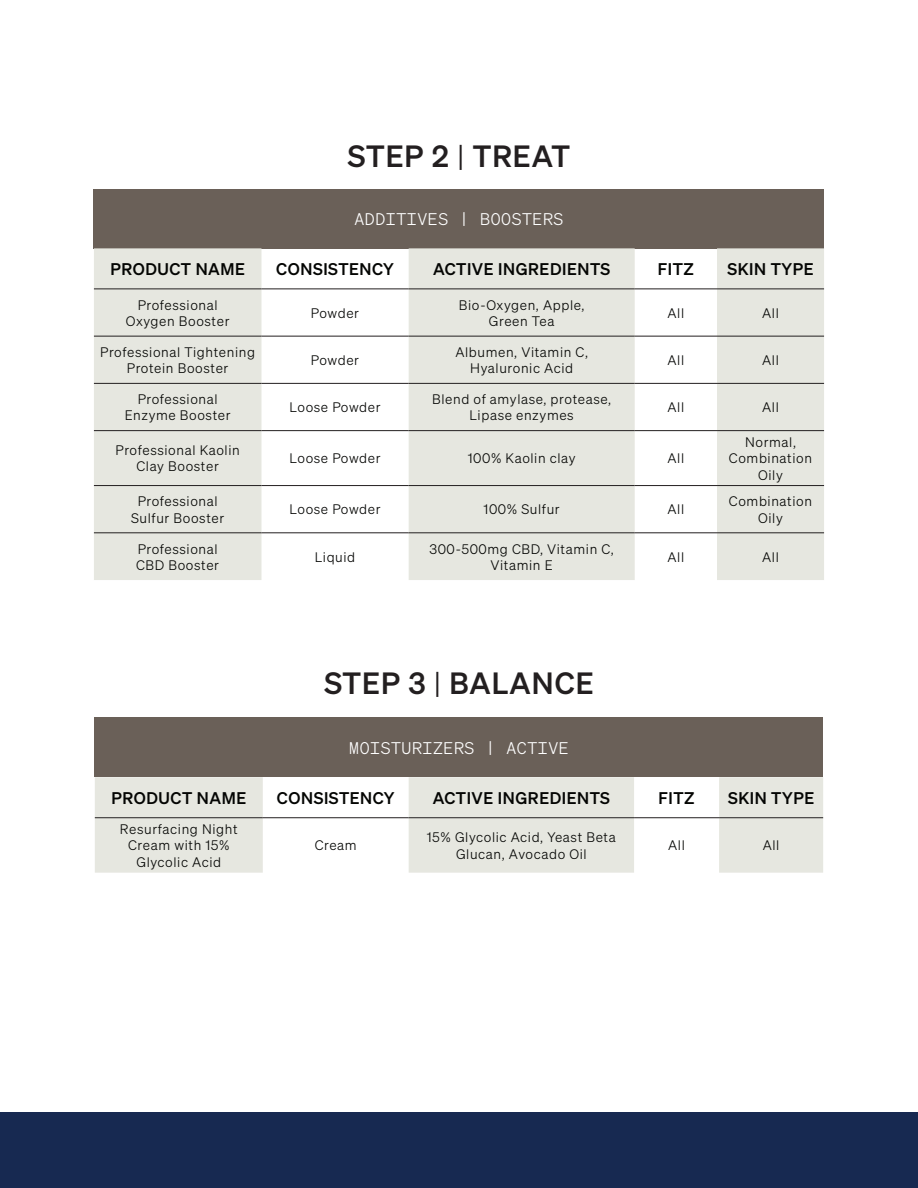
<style>
.page{position:relative;width:918px;height:1188px;background:#fff}
.page>*{position:absolute;margin:0;border:0;box-sizing:border-box;transform-origin:0 0}
.t1{font:30px "Sohne Kraftig";letter-spacing:.035em;color:#231f20}
.t2{font:16.5px "Sohne Kraftig";letter-spacing:.035em;color:#040503}
.t3{font:16.5px "Sohne Mono Leicht";letter-spacing:.035em;color:#fff}
.t4{font:13.5px/16.2px "Sohne Leicht";letter-spacing:.045em;color:#040503;text-align:center}
.s1{font-family:"Sohne Leicht"}
</style>
<div class="page">
<div style="left:0;top:1113px;width:918px;height:75px;background:#172951"></div>
<div style="left:94px;top:189px;width:730px;height:59px;background:#6a6058"></div>
<svg style="left:94px;top:248px;width:730px;height:332px;fill:#e6e7e0"></svg>
<hr style="left:94px;top:336px;width:167px;height:1px;background:#231f20">
<hr style="left:261px;top:336px;width:148px;height:1px;background:#231f20">
<hr style="left:409px;top:336px;width:226px;height:1px;background:#231f20">
<hr style="left:635px;top:336px;width:82px;height:1px;background:#231f20">
<hr style="left:717px;top:336px;width:107px;height:1px;background:#231f20">
<hr style="left:94px;top:383px;width:167px;height:1px;background:#231f20">
<hr style="left:261px;top:383px;width:148px;height:1px;background:#231f20">
<hr style="left:409px;top:383px;width:226px;height:1px;background:#231f20">
<hr style="left:635px;top:383px;width:82px;height:1px;background:#231f20">
<hr style="left:717px;top:383px;width:107px;height:1px;background:#231f20">
<hr style="left:94px;top:430px;width:167px;height:1px;background:#231f20">
<hr style="left:261px;top:430px;width:148px;height:1px;background:#231f20">
<hr style="left:409px;top:430px;width:226px;height:1px;background:#231f20">
<hr style="left:635px;top:430px;width:82px;height:1px;background:#231f20">
<hr style="left:717px;top:430px;width:107px;height:1px;background:#231f20">
<hr style="left:94px;top:485px;width:167px;height:1px;background:#231f20">
<hr style="left:261px;top:485px;width:148px;height:1px;background:#231f20">
<hr style="left:409px;top:485px;width:226px;height:1px;background:#231f20">
<hr style="left:635px;top:485px;width:82px;height:1px;background:#231f20">
<hr style="left:717px;top:485px;width:107px;height:1px;background:#231f20">
<hr style="left:94px;top:532px;width:167px;height:1px;background:#231f20">
<hr style="left:261px;top:532px;width:148px;height:1px;background:#231f20">
<hr style="left:409px;top:532px;width:226px;height:1px;background:#231f20">
<hr style="left:635px;top:532px;width:82px;height:1px;background:#231f20">
<hr style="left:717px;top:532px;width:107px;height:1px;background:#231f20">
<hr style="left:94px;top:289px;width:167px;height:1px;background:#231f20">
<hr style="left:261px;top:289px;width:148px;height:1px;background:#231f20">
<hr style="left:409px;top:289px;width:226px;height:1px;background:#231f20">
<hr style="left:635px;top:289px;width:82px;height:1px;background:#231f20">
<hr style="left:717px;top:289px;width:107px;height:1px;background:#231f20">
<div style="left:95px;top:718px;width:728px;height:59px;background:#6a6058"></div>
<svg style="left:95px;top:777px;width:728px;height:96px;fill:#e6e7e0"></svg>
<hr style="left:95px;top:817px;width:168px;height:1px;background:#231f20">
<hr style="left:263px;top:817px;width:146px;height:1px;background:#231f20">
<hr style="left:409px;top:817px;width:225px;height:1px;background:#231f20">
<hr style="left:634px;top:817px;width:85px;height:1px;background:#231f20">
<hr style="left:719px;top:817px;width:104px;height:1px;background:#231f20">
<p class="t1" style="left:348px;top:138px;width:224px">STEP 2 <span class="s1">|</span> TREAT</p>
<p class="t3" style="left:355px;top:209px;width:210px">ADDITIVES | BOOSTERS</p>
<p class="t2" style="left:110px;top:259px;width:136px">PRODUCT NAME</p>
<p class="t2" style="left:276px;top:259px;width:119px">CONSISTENCY</p>
<p class="t2" style="left:433px;top:259px;width:179px">ACTIVE INGREDIENTS</p>
<p class="t2" style="left:658px;top:259px;width:38px">FITZ</p>
<p class="t2" style="left:728px;top:259px;width:88px">SKIN TYPE</p>
<p class="t4" style="left:126px;top:297px;width:105px">Professional<br>Oxygen Booster</p>
<p class="t4" style="left:311px;top:305px;width:50px">Powder</p>
<p class="t4" style="left:459px;top:297px;width:127px">Bio-Oxygen, Apple,<br>Green Tea</p>
<p class="t4" style="left:668px;top:305px;width:18px">All</p>
<p class="t4" style="left:762px;top:305px;width:18px">All</p>
<p class="t4" style="left:100px;top:344px;width:156px">Professional Tightening<br>Protein Booster</p>
<p class="t4" style="left:311px;top:352px;width:50px">Powder</p>
<p class="t4" style="left:455px;top:344px;width:134px">Albumen, Vitamin C,</p>
<p class="t4" style="left:470px;top:360px;width:104px">Hyaluronic Acid</p>
<p class="t4" style="left:668px;top:352px;width:18px">All</p>
<p class="t4" style="left:762px;top:352px;width:18px">All</p>
<p class="t4" style="left:125px;top:391px;width:107px">Professional<br>Enzyme Booster</p>
<p class="t4" style="left:290px;top:399px;width:93px">Loose Powder</p>
<p class="t4" style="left:432px;top:391px;width:180px">Blend of amylase, protease,<br>Lipase enzymes</p>
<p class="t4" style="left:668px;top:399px;width:18px">All</p>
<p class="t4" style="left:762px;top:399px;width:18px">All</p>
<p class="t4" style="left:116px;top:442px;width:126px">Professional Kaolin<br>Clay Booster</p>
<p class="t4" style="left:290px;top:450px;width:93px">Loose Powder</p>
<p class="t4" style="left:468px;top:450px;width:109px">100% Kaolin clay</p>
<p class="t4" style="left:668px;top:450px;width:18px">All</p>
<p class="t4" style="left:745px;top:434px;width:52px">Normal,</p>
<p class="t4" style="left:729px;top:450px;width:85px">Combination</p>
<p class="t4" style="left:758px;top:466px;width:26px">Oily</p>
<p class="t4" style="left:131px;top:493px;width:95px">Professional<br>Sulfur Booster</p>
<p class="t4" style="left:290px;top:501px;width:93px">Loose Powder</p>
<p class="t4" style="left:484px;top:501px;width:78px">100% Sulfur</p>
<p class="t4" style="left:668px;top:501px;width:18px">All</p>
<p class="t4" style="left:729px;top:493px;width:85px">Combination</p>
<p class="t4" style="left:758px;top:509px;width:26px">Oily</p>
<p class="t4" style="left:136px;top:540px;width:84px;text-align:left">Professional<br>CBD Booster</p>
<p class="t4" style="left:315px;top:549px;width:42px">Liquid</p>
<p class="t4" style="left:430px;top:540px;width:186px">300-500mg CBD, Vitamin C,<br>Vitamin E</p>
<p class="t4" style="left:668px;top:549px;width:18px">All</p>
<p class="t4" style="left:762px;top:549px;width:18px">All</p>
<p class="t1" style="left:324px;top:665px;width:271px">STEP 3 <span class="s1">|</span> BALANCE</p>
<p class="t3" style="left:349px;top:738px;width:221px">MOISTURIZERS | ACTIVE</p>
<p class="t2" style="left:111px;top:788px;width:136px">PRODUCT NAME</p>
<p class="t2" style="left:277px;top:788px;width:119px">CONSISTENCY</p>
<p class="t2" style="left:433px;top:788px;width:179px">ACTIVE INGREDIENTS</p>
<p class="t2" style="left:658px;top:788px;width:38px">FITZ</p>
<p class="t2" style="left:728px;top:788px;width:88px">SKIN TYPE</p>
<p class="t4" style="left:120px;top:821px;width:119px">Resurfacing Night<br>Cream with 15%<br>Glycolic Acid</p>
<p class="t4" style="left:315px;top:837px;width:44px">Cream</p>
<p class="t4" style="left:427px;top:829px;width:190px">15% Glycolic Acid, Yeast Beta<br>Glucan, Avocado Oil</p>
<p class="t4" style="left:668px;top:837px;width:18px">All</p>
<p class="t4" style="left:763px;top:837px;width:18px">All</p>
</div>
